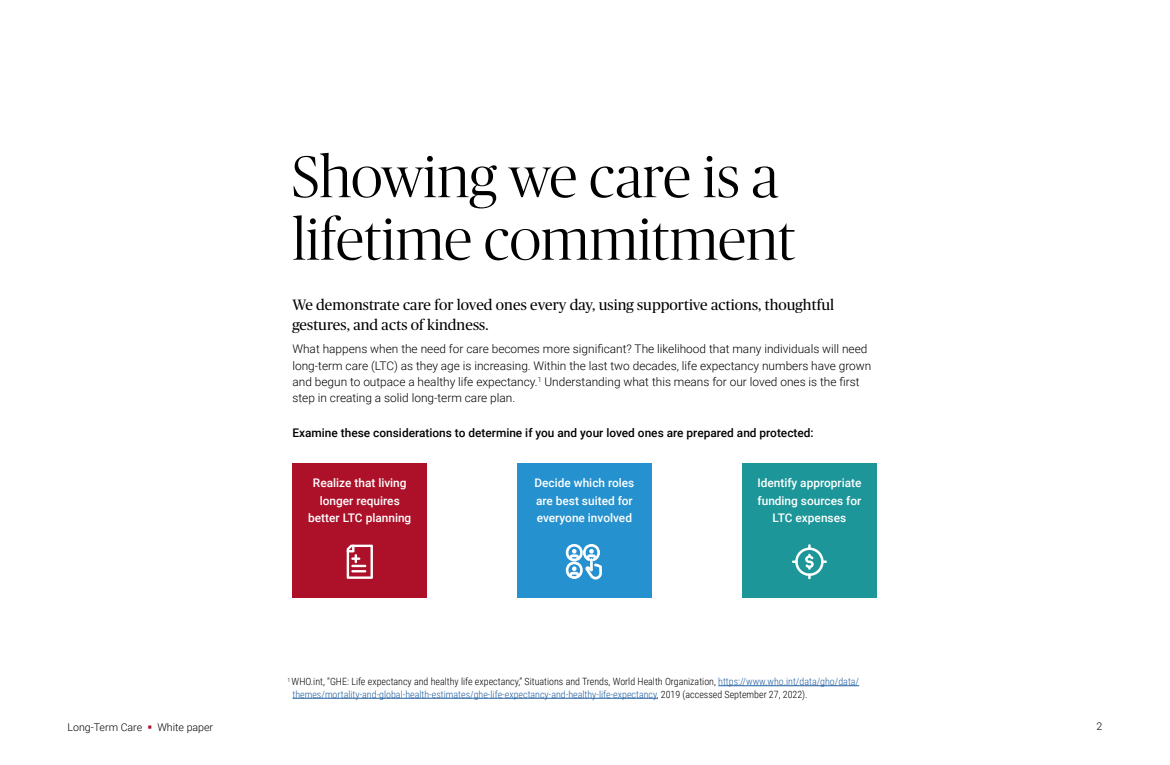
<style>
.page{position:relative;width:1170px;height:765px;background:#fff}
.page>*{position:absolute;margin:0;border:0;box-sizing:border-box;transform-origin:0 0}
.Headline{font:300 58.75px/62.5px "Publico Banner";letter-spacing:.005em;color:#000}
.Intro_Copy{font:15px/20px "Publico Headline";letter-spacing:.005em;color:#000}
.Body_Copy{font:300 11.88px/16.2px "Roboto";color:#000}
.Body_Copy-2{font:500 11.88px/17.5px "Roboto";color:#fff;text-align:center}
.Body_Copy-3{font:500 11.88px "Roboto";color:#000}
.t1{font:300 10.62px "Roboto";color:#000}
.Footnotes{font:300 10px/12.5px "Roboto Condensed";color:#000}
.s1{color:#215e9e}
.s2{color:#ad1129}
</style>
<div class="page">
<hr style="left:718px;top:685px;width:141px;height:1px;background:#215e9e">
<hr style="left:292px;top:698px;width:365px;height:1px;background:#215e9e">
<div style="left:292px;top:464px;width:135px;height:134px;background:#ad1129"></div>
<div style="left:742px;top:464px;width:135px;height:134px;background:#1d9699"></div>
<div style="left:517px;top:464px;width:135px;height:134px;background:#2591cf"></div>
<svg style="left:347px;top:545px;width:26px;height:34px"></svg>
<svg style="left:565px;top:544px;width:37px;height:36px"></svg>
<svg style="left:792px;top:544px;width:35px;height:35px"></svg>
<h1 class="Headline" style="left:292px;top:142px;width:504px">Showing we care is a lifetime commitment</h1>
<p class="Intro_Copy" style="left:292px;top:294px;width:543px">We demonstrate care for loved ones every day, using supportive actions, thoughtful gestures, and acts of kindness.</p>
<p class="Body_Copy" style="left:292px;top:341px;width:580px">What happens when the need for care becomes more significant? The likelihood that many individuals will need long-term care (LTC) as they age is increasing. Within the last two decades, life expectancy numbers have grown and begun to outpace a healthy life expectancy.<sup>1</sup> Understanding what this means for our loved ones is the first step in creating a solid long-term care plan.</p>
<p class="Body_Copy-3" style="left:292px;top:425px;width:523px">Examine these considerations to determine if you and your loved ones are prepared and protected:</p>
<p class="Body_Copy-2" style="left:308px;top:474px;width:105px">Realize that living longer requires better LTC planning</p>
<p class="Body_Copy-2" style="left:757px;top:474px;width:106px">Identify appropriate funding sources for<br>LTC expenses</p>
<p class="Body_Copy-2" style="left:534px;top:474px;width:101px;text-align:left">Decide which roles are best suited for everyone involved</p>
<p class="Footnotes" style="left:293px;top:675px;width:568px;text-indent:-5px"><sup>1</sup> WHO.int, “GHE: Life expectancy and healthy life expectancy,” Situations and Trends, World Health Organization, <span class="s1">https://www.who.int/data/gho/data/ themes/mortality-and-global-health-estimates/ghe-life-expectancy-and-healthy-life-expectancy</span>, 2019 (accessed September 27, 2022).</p>
<p class="t1" style="left:68px;top:719px;width:147px">Long-Term Care <span class="s2">▪</span> White paper</p>
<p class="t1" style="left:1097px;top:719px;width:7px">2</p>
</div>
